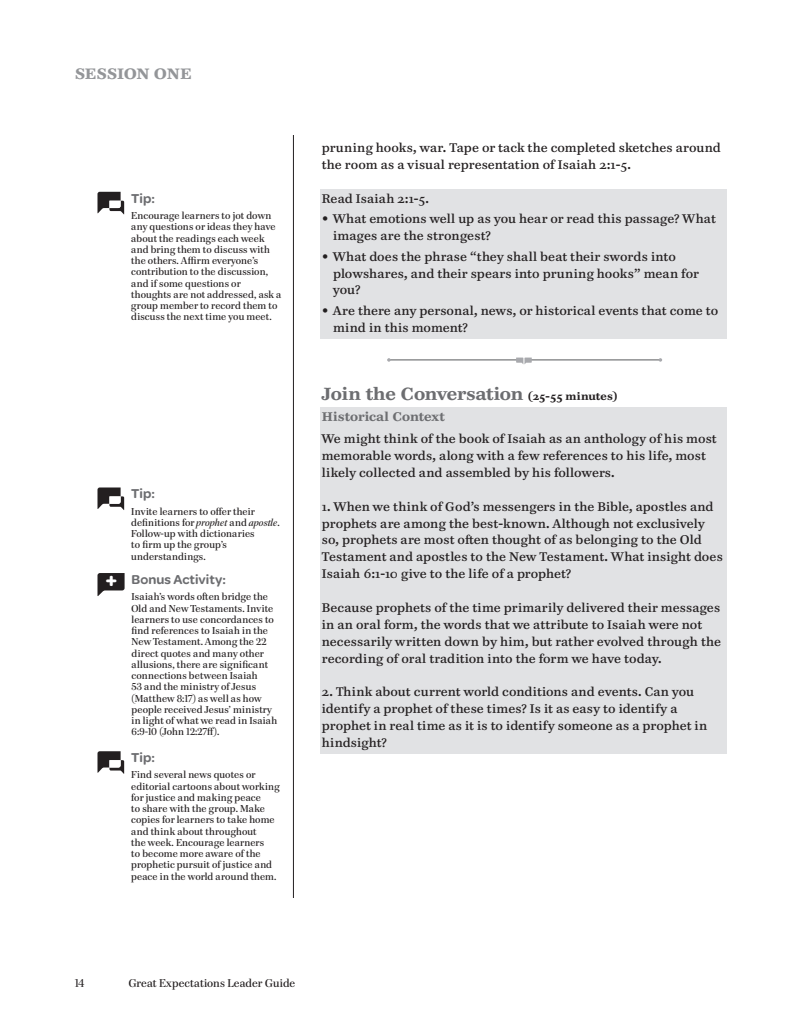
<style>
.page{position:relative;width:810px;height:1035px;background:#fff}
.page>*{position:absolute;margin:0;border:0;box-sizing:border-box;transform-origin:0 0}
.t1{font:700 17.5px "Paperback 9";letter-spacing:-.015em;color:#6c6d70}
.t2{font:700 15px "Paperback 6";letter-spacing:-.005em;color:#939598}
.t3{font:600 13.75px "Omnes";letter-spacing:.005em;color:#6c6d70}
.t4{font:12.5px/16.9px "Paperback 9";letter-spacing:.015em;color:#231f20}
.t5{font:700 12.5px "Paperback 9";letter-spacing:.005em;color:#6c6d70}
.t6{font:11.25px "Paperback 48";letter-spacing:.01em;color:#231f20}
.t7{font:10px/11.2px "Paperback 48";letter-spacing:.02em;color:#231f20}
.s1{font-style:italic}
.s2{font-size:10.62px;color:#231f20}
</style>
<div class="page">
<hr style="left:293px;top:135px;width:1px;height:763px;background:#231f20">
<div style="left:320px;top:407px;width:406px;height:347px;background:#e1e2e4"></div>
<div style="left:320px;top:189px;width:406px;height:150px;background:#e1e2e4"></div>
<hr style="left:389px;top:360px;width:271px;height:1px;background:#57585a">
<svg style="left:659px;top:358px;width:3px;height:4px"></svg>
<svg style="left:387px;top:358px;width:4px;height:4px"></svg>
<svg style="left:516px;top:358px;width:16px;height:6px"></svg>
<svg style="left:98px;top:192px;width:26px;height:23px"></svg>
<svg style="left:98px;top:488px;width:26px;height:22px"></svg>
<svg style="left:98px;top:751px;width:26px;height:23px"></svg>
<svg style="left:98px;top:573px;width:27px;height:23px"></svg>
<p class="t2" style="left:75px;top:63px;width:118px">SESSION ONE</p>
<p class="t3" style="left:131px;top:190px;width:25px">Tip:</p>
<p class="t7" style="left:131px;top:210px;width:151px">Encourage learners to jot down any questions or ideas they have about the readings each week and bring them to discuss with the others. Affirm everyone’s contribution to the discussion, and if some questions or thoughts are not addressed, ask a group member to record them to discuss the next time you meet.</p>
<p class="t3" style="left:131px;top:486px;width:25px">Tip:</p>
<p class="t7" style="left:131px;top:506px;width:150px">Invite learners to offer their definitions for <span class="s1">prophet</span> and <span class="s1">apostle</span>.<br>Follow-up with dictionaries<br>to firm up the group’s understandings.</p>
<p class="t3" style="left:132px;top:572px;width:96px">Bonus Activity:</p>
<p class="t7" style="left:132px;top:591px;width:147px">Isaiah’s words often bridge the<br>Old and New Testaments. Invite learners to use concordances to find references to Isaiah in the<br>New Testament. Among the 22 direct quotes and many other allusions, there are significant connections between Isaiah<br>53 and the ministry of Jesus (Matthew 8:17) as well as how people received Jesus’ ministry in light of what we read in Isaiah<br>6:9-10 (John 12:27ff).</p>
<p class="t3" style="left:131px;top:750px;width:25px">Tip:</p>
<p class="t7" style="left:131px;top:770px;width:150px">Find several news quotes or editorial cartoons about working for justice and making peace<br>to share with the group. Make copies for learners to take home and think about throughout<br>the week. Encourage learners<br>to become more aware of the prophetic pursuit of justice and peace in the world around them.</p>
<p class="t4" style="left:322px;top:139px;width:401px">pruning hooks, war. Tape or tack the completed sketches around the room as a visual representation of Isaiah 2:1-5.</p>
<p class="t4" style="left:322px;top:190px;width:109px">Read Isaiah 2:1-5.</p>
<p class="t4" style="left:333px;top:210px;width:384px;text-indent:-11px">• What emotions well up as you hear or read this passage? What images are the strongest?</p>
<p class="t4" style="left:333px;top:248px;width:367px;text-indent:-11px">• What does the phrase “they shall beat their swords into plowshares, and their spears into pruning hooks” mean for you?</p>
<p class="t4" style="left:333px;top:302px;width:387px;text-indent:-11px">• Are there any personal, news, or historical events that come to mind in this moment?</p>
<h1 class="t1" style="left:322px;top:382px;width:297px">Join the Conversation <span class="s2">(25-55 minutes)</span></h1>
<p class="t5" style="left:322px;top:409px;width:125px">Historical Context</p>
<p class="t4" style="left:322px;top:430px;width:396px">We might think of the book of Isaiah as an anthology of his most memorable words, along with a few references to his life, most likely collected and assembled by his followers.</p>
<p class="t4" style="left:322px;top:498px;width:402px">1. When we think of God’s messengers in the Bible, apostles and prophets are among the best-known. Although not exclusively so, prophets are most often thought of as belonging to the Old Testament and apostles to the New Testament. What insight does Isaiah 6:1-10 give to the life of a prophet?</p>
<p class="t4" style="left:322px;top:599px;width:401px">Because prophets of the time primarily delivered their messages in an oral form, the words that we attribute to Isaiah were not necessarily written down by him, but rather evolved through the recording of oral tradition into the form we have today.</p>
<p class="t4" style="left:322px;top:683px;width:387px">2. Think about current world conditions and events. Can you identify a prophet of these times? Is it as easy to identify a prophet in real time as it is to identify someone as a prophet in hindsight?</p>
<p class="t6" style="left:75px;top:977px;width:11px">14</p>
<p class="t6" style="left:129px;top:977px;width:168px">Great Expectations Leader Guide</p>
</div>
